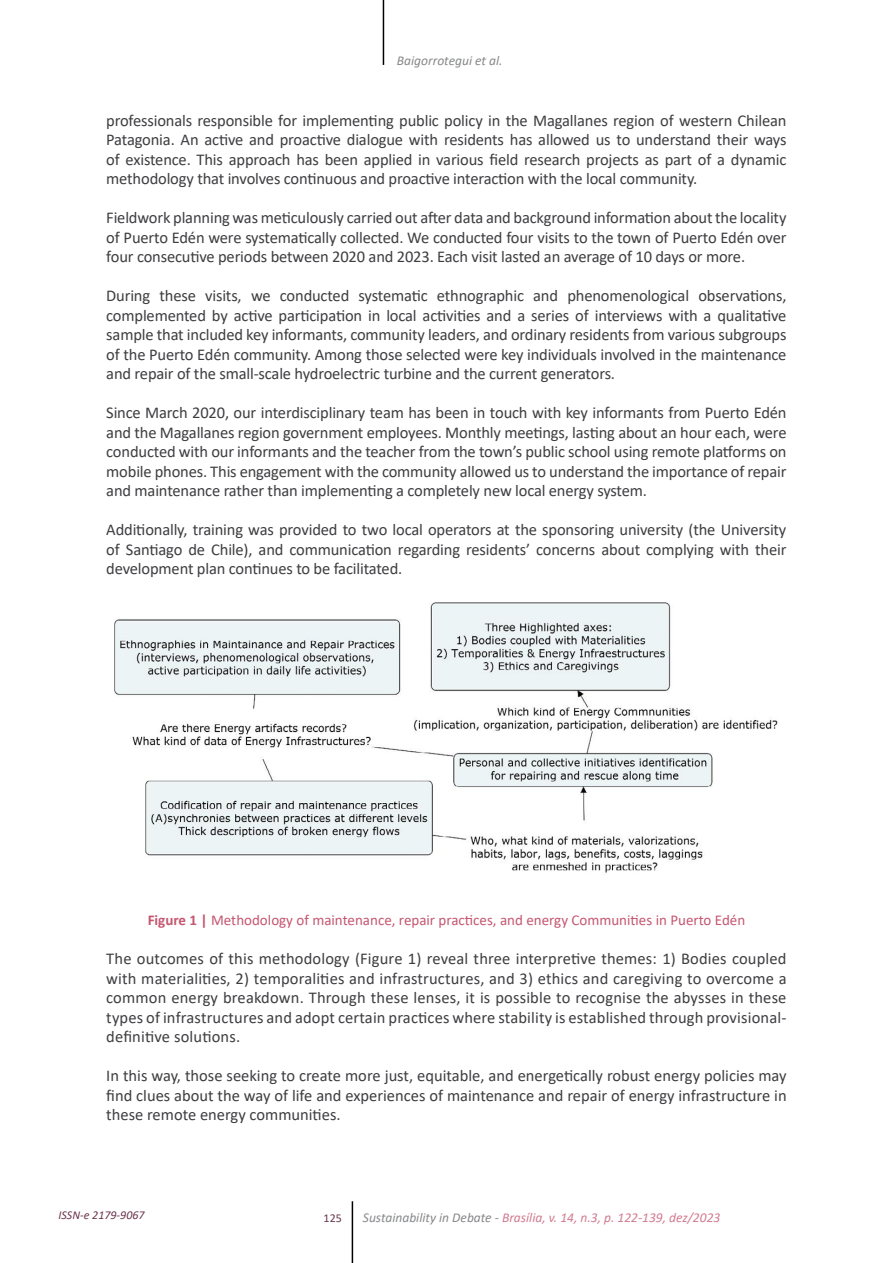
<style>
.page{position:relative;width:893px;height:1263px;background:#fff}
.page>*{position:absolute;margin:0;border:0;box-sizing:border-box;transform-origin:0 0}
.t1{font:16.5px/19.5px "Calibri";letter-spacing:-.01em;color:#3e3d40;text-align:justify}
.t2{font:15px "Calibri";color:#c55770}
.t3{font:italic 13.5px "Calibri";color:#d27c90}
.t4{font:italic 13.5px "Calibri";color:#87888a}
.t5{font:italic 12px "Calibri";color:#6a354c}
.t6{font:12px "Calibri";color:#6a354c}
.s1{font-weight:700}
.s2{color:#87888a}
</style>
<div class="page">
<hr style="left:383px;top:0;width:1px;height:65px;background:#000">
<hr style="left:352px;top:1201px;width:1px;height:62px;background:#000">
<img style="left:114px;top:603px;width:664px;height:270px">
<p class="t4" style="left:397px;top:51px;width:107px">Baigorrotegui et al.</p>
<p class="t1" style="left:106px;top:110px;width:682px">professionals responsible for implementing public policy in the Magallanes region of western Chilean Patagonia. An active and proactive dialogue with residents has allowed us to understand their ways of existence. This approach has been applied in various field research projects as part of a dynamic methodology that involves continuous and proactive interaction with the local community.</p>
<p class="t1" style="left:106px;top:208px;width:682px">Fieldwork planning was meticulously carried out after data and background information about the locality of Puerto Edén were systematically collected. We conducted four visits to the town of Puerto Edén over four consecutive periods between 2020 and 2023. Each visit lasted an average of 10 days or more.</p>
<p class="t1" style="left:106px;top:286px;width:682px">During these visits, we conducted systematic ethnographic and phenomenological observations, complemented by active participation in local activities and a series of interviews with a qualitative sample that included key informants, community leaders, and ordinary residents from various subgroups of the Puerto Edén community. Among those selected were key individuals involved in the maintenance and repair of the small-scale hydroelectric turbine and the current generators.</p>
<p class="t1" style="left:106px;top:403px;width:682px">Since March 2020, our interdisciplinary team has been in touch with key informants from Puerto Edén and the Magallanes region government employees. Monthly meetings, lasting about an hour each, were conducted with our informants and the teacher from the town’s public school using remote platforms on mobile phones. This engagement with the community allowed us to understand the importance of repair and maintenance rather than implementing a completely new local energy system.</p>
<p class="t1" style="left:106px;top:520px;width:682px">Additionally, training was provided to two local operators at the sponsoring university (the University of Santiago de Chile), and communication regarding residents’ concerns about complying with their development plan continues to be facilitated.</p>
<p class="t2" style="left:148px;top:910px;width:599px"><span class="s1">Figure 1 |</span> Methodology of maintenance, repair practices, and energy Communities in Puerto Edén</p>
<p class="t1" style="left:106px;top:949px;width:682px">The outcomes of this methodology (Figure 1) reveal three interpretive themes: 1) Bodies coupled with materialities, 2) temporalities and infrastructures, and 3) ethics and caregiving to overcome a common energy breakdown. Through these lenses, it is possible to recognise the abysses in these types of infrastructures and adopt certain practices where stability is established through provisional&shy;definitive solutions.</p>
<p class="t1" style="left:106px;top:1066px;width:682px">In this way, those seeking to create more just, equitable, and energetically robust energy policies may find clues about the way of life and experiences of maintenance and repair of energy infrastructure in these remote energy communities.</p>
<p class="t5" style="left:59px;top:1207px;width:88px">ISSN-e 2179-9067</p>
<p class="t6" style="left:324px;top:1209px;width:20px">125</p>
<p class="t3" style="left:363px;top:1208px;width:359px"><span class="s2">Sustainability in Debate -</span> Brasília, v. 14, n.3, p. 122-139, dez/2023</p>
</div>
